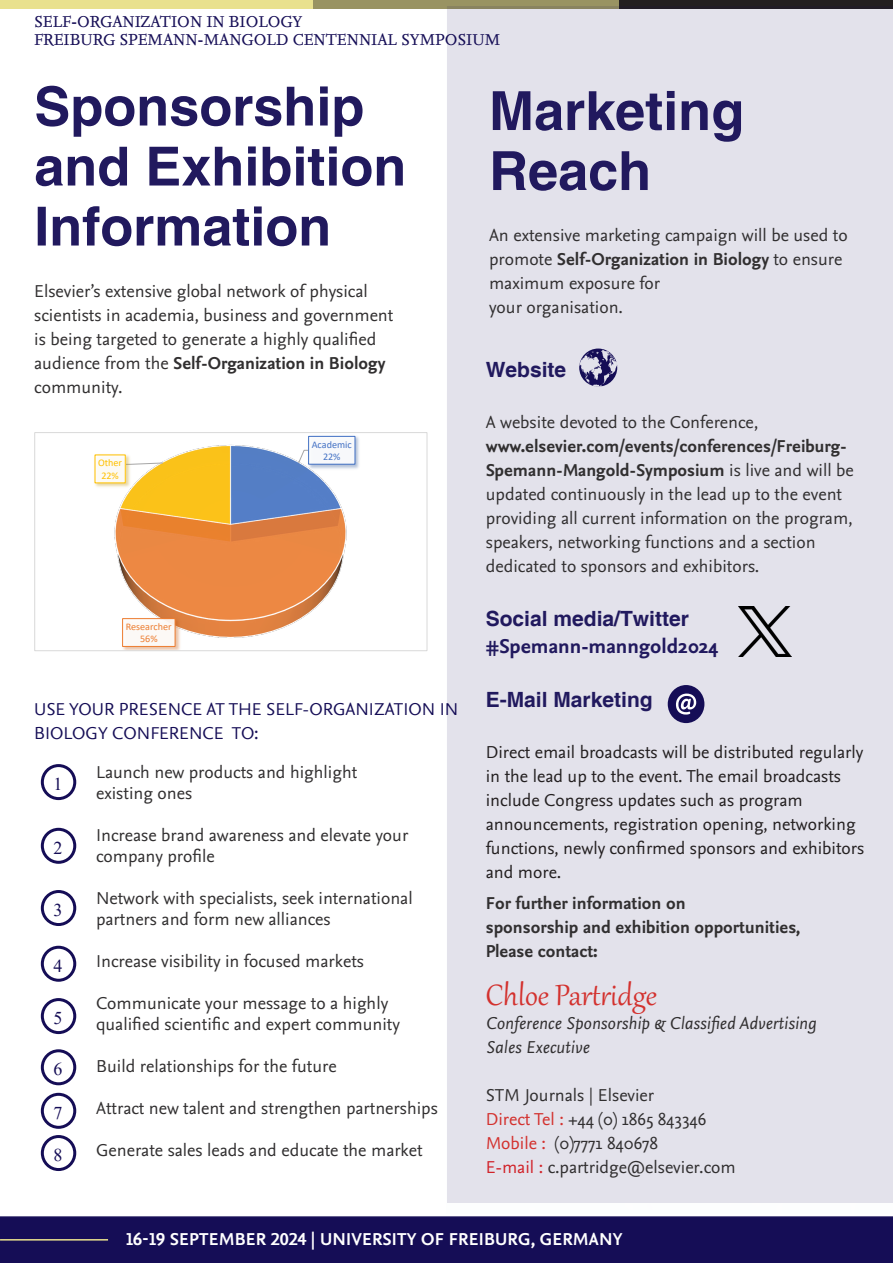
<style>
.page{position:relative;width:893px;height:1263px;background:#fff}
.page>*{position:absolute;margin:0;border:0;box-sizing:border-box;transform-origin:0 0}
.t1{font:700 54px/60px "Helvetica";color:#21195e}
.t2{font:36px "Gabriola";color:#d3312e}
.t3{font:700 21px "Helvetica";color:#21195e}
.t4{font:700 21px "Nexus Sans Pro";color:#21195e}
.t5{font:18px/24px "Nexus Sans Pro";color:#312f30}
.t6{font:18px/24px "Nexus Sans Pro";color:#231f20}
.t7{font:700 18px "Nexus Sans Pro";color:#312f30}
.content{font:18px/24px "Nexus Sans Offc Pro";color:#150d56}
.t8{font:italic 18px/24px "Nexus Sans Pro";color:#312f30}
.t9{font:700 18px "Nexus Sans Pro";letter-spacing:.01em;color:#fff}
.t10{font:18px "Times New Roman";color:#150d56}
.t11{font:16.5px/18px "Nexus Serif Offc Pro";color:#150d56}
.t12{font:10.2px/12.5px "Calibri";color:#ed7d31;text-align:center}
.t13{font:10.2px/12.5px "Calibri";color:#4472c4;text-align:center}
.t14{font:10.2px/12.5px "Calibri";color:#ffc000;text-align:center}
.s1{font-weight:700}
.s2{color:#d3312e}
.s3{color:#d1232a}
</style>
<div class="page">
<div style="left:0;top:0;width:315px;height:9px;background:#e9e18e"></div>
<div style="left:313px;top:0;width:580px;height:9px;background:#231f20"></div>
<svg style="left:313px;top:0;width:305px;height:9px;background:#979161"></svg>
<div style="left:0;top:1216px;width:893px;height:47px;background:#150d56"></div>
<hr style="left:0;top:1239px;width:108px;height:1px;background:#e9e18e">
<div style="left:447px;top:7px;width:446px;height:1196px;background:#e3e2eb"></div>
<div style="left:41px;top:764px;width:35px;height:36px;border:3px solid #150d56;border-radius:50%"></div>
<div style="left:41px;top:828px;width:35px;height:36px;border:3px solid #150d56;border-radius:50%"></div>
<div style="left:41px;top:890px;width:35px;height:36px;border:3px solid #150d56;border-radius:50%"></div>
<div style="left:41px;top:998px;width:35px;height:36px;border:3px solid #150d56;border-radius:50%"></div>
<div style="left:41px;top:1093px;width:35px;height:36px;border:3px solid #150d56;border-radius:50%"></div>
<div style="left:41px;top:946px;width:35px;height:36px;border:3px solid #150d56;border-radius:50%"></div>
<div style="left:41px;top:1049px;width:35px;height:36px;border:3px solid #150d56;border-radius:50%"></div>
<div style="left:41px;top:1135px;width:35px;height:36px;border:3px solid #150d56;border-radius:50%"></div>
<svg style="left:579px;top:349px;width:38px;height:38px"></svg>
<div style="left:668px;top:685px;width:36px;height:38px;background:#150d56;border-radius:50%"></div>
<svg style="left:676px;top:693px;width:20px;height:21px"></svg>
<img style="left:114px;top:444px;width:233px;height:194px">
<svg style="left:298px;top:449px;width:8px;height:15px"></svg>
<svg style="left:132px;top:462px;width:32px;height:3px"></svg>
<img style="left:306px;top:435px;width:53px;height:36px">
<div style="left:309px;top:436px;width:46px;height:28px;background:#f7f8fb"></div>
<div style="left:308px;top:436px;width:47px;height:29px;border:1px solid #4472c4"></div>
<img style="left:120px;top:616px;width:62px;height:33px">
<div style="left:123px;top:619px;width:52px;height:27px;background:#fcf9f6"></div>
<div style="left:122px;top:618px;width:54px;height:29px;border:1px solid #ed7d31"></div>
<img style="left:94px;top:452px;width:38px;height:38px">
<div style="left:95px;top:455px;width:30px;height:28px;background:#fcfaf5"></div>
<div style="left:34px;top:432px;width:393px;height:219px;border:1px solid #d9d9d9"></div>
<img style="left:738px;top:607px;width:54px;height:49px">
<p class="t11" style="left:34px;top:12px;width:467px">SELF-ORGANIZATION IN BIOLOGY<br>FREIBURG SPEMANN-MANGOLD CENTENNIAL SYMPOSIUM</p>
<p class="t1" style="left:34px;top:79px;width:374px">Sponsorship and Exhibition<br>Information</p>
<p class="t5" style="left:34px;top:278px;width:361px">Elsevier’s extensive global network of physical scientists in academia, business and government is being targeted to generate a highly qualified audience from the <span class="s1">Self-Organization in Biology </span>community.</p>
<p class="t14" style="left:98px;top:456px;width:26px">Other<br>22%</p>
<p class="t12" style="left:126px;top:620px;width:48px">Researcher<br>56%</p>
<p class="t13" style="left:312px;top:438px;width:42px">Academic<br>22%</p>
<p class="content" style="left:34px;top:696px;width:426px">USE YOUR PRESENCE AT THE SELF-ORGANIZATION IN<br>BIOLOGY CONFERENCE TO:</p>
<p class="t5" style="left:96px;top:759px;width:263px">Launch new products and highlight</p>
<p class="t5" style="left:96px;top:780px;width:98px">existing ones</p>
<p class="t5" style="left:96px;top:824px;width:314px;line-height:21px">Increase brand awareness and elevate your company profile</p>
<p class="t5" style="left:96px;top:887px;width:318px;line-height:21px">Network with specialists, seek international partners and form new alliances</p>
<p class="t5" style="left:96px;top:948px;width:269px">Increase visibility in focused markets</p>
<p class="t5" style="left:96px;top:990px;width:294px">Communicate your message to a highly</p>
<p class="t5" style="left:96px;top:1011px;width:305px">qualified scientific and expert community</p>
<p class="t5" style="left:96px;top:1053px;width:242px">Build relationships for the future</p>
<p class="t5" style="left:96px;top:1095px;width:343px">Attract new talent and strengthen partnerships</p>
<p class="t5" style="left:96px;top:1137px;width:328px">Generate sales leads and educate the market</p>
<p class="t10" style="left:54px;top:771px;width:10px">1</p>
<p class="t10" style="left:54px;top:835px;width:10px">2</p>
<p class="t10" style="left:54px;top:897px;width:10px">3</p>
<p class="t10" style="left:54px;top:953px;width:10px">4</p>
<p class="t10" style="left:54px;top:1005px;width:10px">5</p>
<p class="t10" style="left:54px;top:1056px;width:10px">6</p>
<p class="t10" style="left:54px;top:1100px;width:10px">7</p>
<p class="t10" style="left:54px;top:1142px;width:10px">8</p>
<p class="t1" style="left:489px;top:84px;width:257px">Marketing</p>
<p class="t1" style="left:489px;top:144px;width:164px">Reach</p>
<p class="t5" style="left:489px;top:222px;width:360px">An extensive marketing campaign will be used to</p>
<p class="t5" style="left:489px;top:246px;width:355px">promote <span class="s1">Self-Organization in Biology</span> to ensure maximum exposure for</p>
<p class="t5" style="left:489px;top:294px;width:136px">your organisation.</p>
<p class="t3" style="left:486px;top:356px;width:82px">Website</p>
<p class="t5" style="left:486px;top:409px;width:274px">A website devoted to the Conference,</p>
<p class="t5" style="left:486px;top:433px;width:369px"><span class="s1">www.elsevier.com/events/conferences/Freiburg-Spemann-Mangold-Symposium</span> is live and will be updated continuously in the lead up to the event providing all current information on the program, speakers, networking functions and a section dedicated to sponsors and exhibitors.</p>
<p class="t3" style="left:486px;top:605px;width:205px">Social media/Twitter</p>
<p class="t4" style="left:486px;top:630px;width:234px">#Spemann-manngold2024</p>
<p class="t3" style="left:486px;top:686px;width:168px">E-Mail Marketing</p>
<p class="t6" style="left:486px;top:739px;width:380px">Direct email broadcasts will be distributed regularly in the lead up to the event. The email broadcasts include Congress updates such as program announcements, registration opening, networking functions, newly confirmed sponsors and exhibitors and more.</p>
<p class="t7" style="left:486px;top:889px;width:201px">For further information on</p>
<p class="t7" style="left:486px;top:913px;width:316px">sponsorship and exhibition opportunities,</p>
<p class="t7" style="left:486px;top:937px;width:113px">Please contact:</p>
<p class="t2" style="left:486px;top:971px;width:173px">Chloe Partridge</p>
<p class="t8" style="left:486px;top:1010px;width:332px">Conference Sponsorship &amp; Classified Advertising<br>Sales Executive</p>
<p class="t5" style="left:486px;top:1082px;width:222px">STM Journals | Elsevier<br><span class="s2">Direct Tel :</span> +44 (0) 1865 843346<br><span class="s2">Mobile :</span> (0)7771 840678</p>
<p class="t5" style="left:486px;top:1154px;width:251px"><span class="s3">E-mail :</span> c.partridge@elsevier.com</p>
<p class="t9" style="left:126px;top:1225px;width:498px">16-19 SEPTEMBER 2024 | UNIVERSITY OF FREIBURG, GERMANY</p>
</div>
